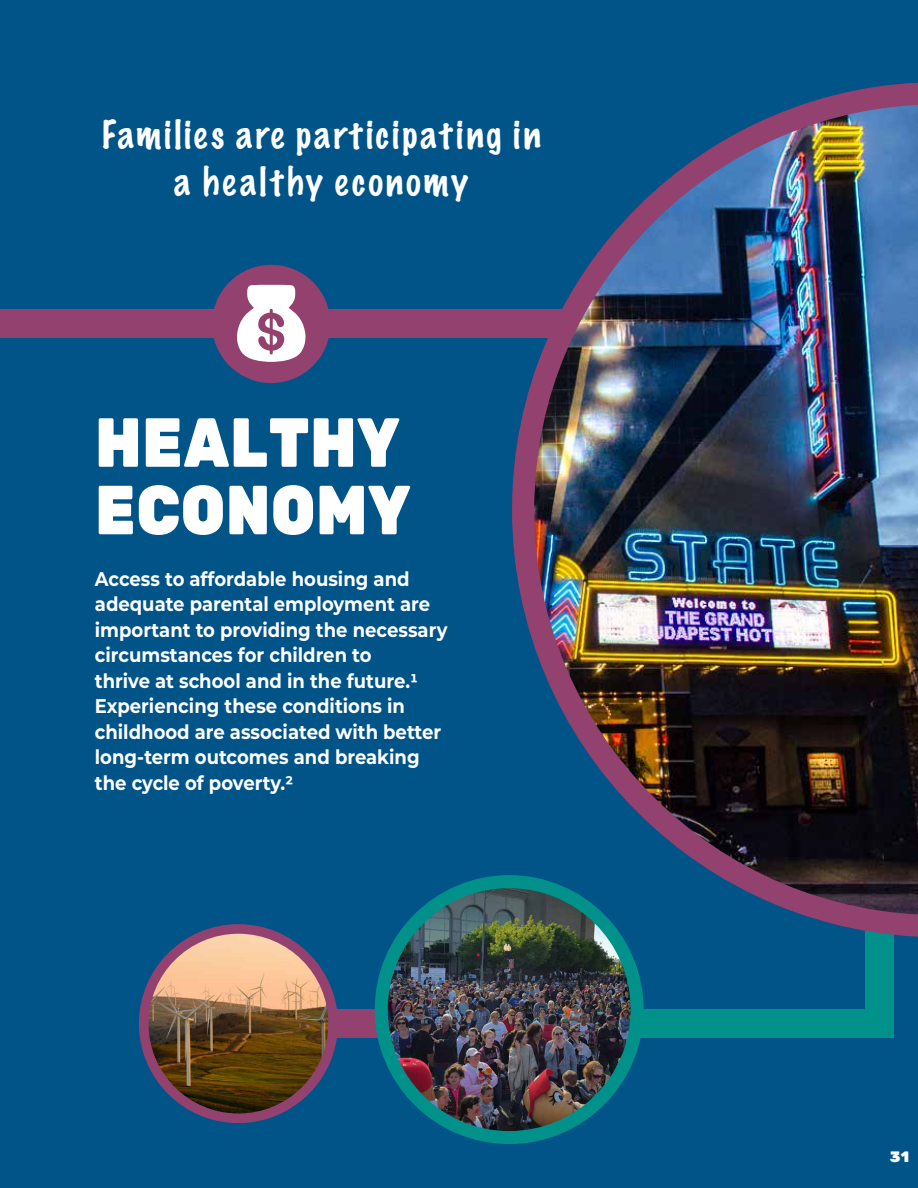
<style>
.page{position:relative;width:918px;height:1188px;background:#005488}
.page>*{position:absolute;margin:0;border:0;box-sizing:border-box;transform-origin:0 0}
.t1{font:69.3px/67.5px "Rubik One";color:#fff;scale:.86 1}
.t2{font:100 35.7px/47px "Marker Felt";letter-spacing:.08em;color:#fff;text-align:center}
.t3{font:700 19.8px/25.5px "Montserrat";color:#fff;scale:.91 1}
.t4{font:15px "Rubik One";color:#fff}
</style>
<div class="page">
<div style="left:0;top:310px;width:611px;height:28px;background:#93416f"></div>
<div style="left:379px;top:1010px;width:514px;height:28px;background:#00928a"></div>
<div style="left:224px;top:1010px;width:292px;height:28px;background:#93416f"></div>
<div style="left:865px;top:610px;width:28px;height:428px;background:#00928a"></div>
<img style="left:381px;top:882px;width:249px;height:252px">
<div style="left:375px;top:875px;width:269px;height:269px;border:13px solid #00928a;border-radius:50%"></div>
<img style="left:144px;top:929px;width:189px;height:189px;border-radius:95px">
<div style="left:139px;top:924px;width:199px;height:199px;border:10px solid #93416f;border-radius:50%"></div>
<div style="left:212px;top:265px;width:118px;height:118px;background:#93416f;border-radius:50%"></div>
<svg style="left:237px;top:285px;width:69px;height:77px"></svg>
<img style="left:512px;top:82px;width:406px;height:855px">
<h2 class="t2" style="left:102px;top:111px;width:441px">Families are participating in a healthy economy</h2>
<h1 class="t1" style="left:95px;top:411px;width:369px">HEALTHY<br>ECONOMY</h1>
<p class="t3" style="left:95px;top:565px;width:389px">Access to affordable housing and adequate parental employment are important to providing the necessary circumstances for children to<br>thrive at school and in the future.1<br>Experiencing these conditions in childhood are associated with better long-term outcomes and breaking the cycle of poverty.2</p>
<p class="t4" style="left:889px;top:1148px;width:21px">31</p>
</div>
